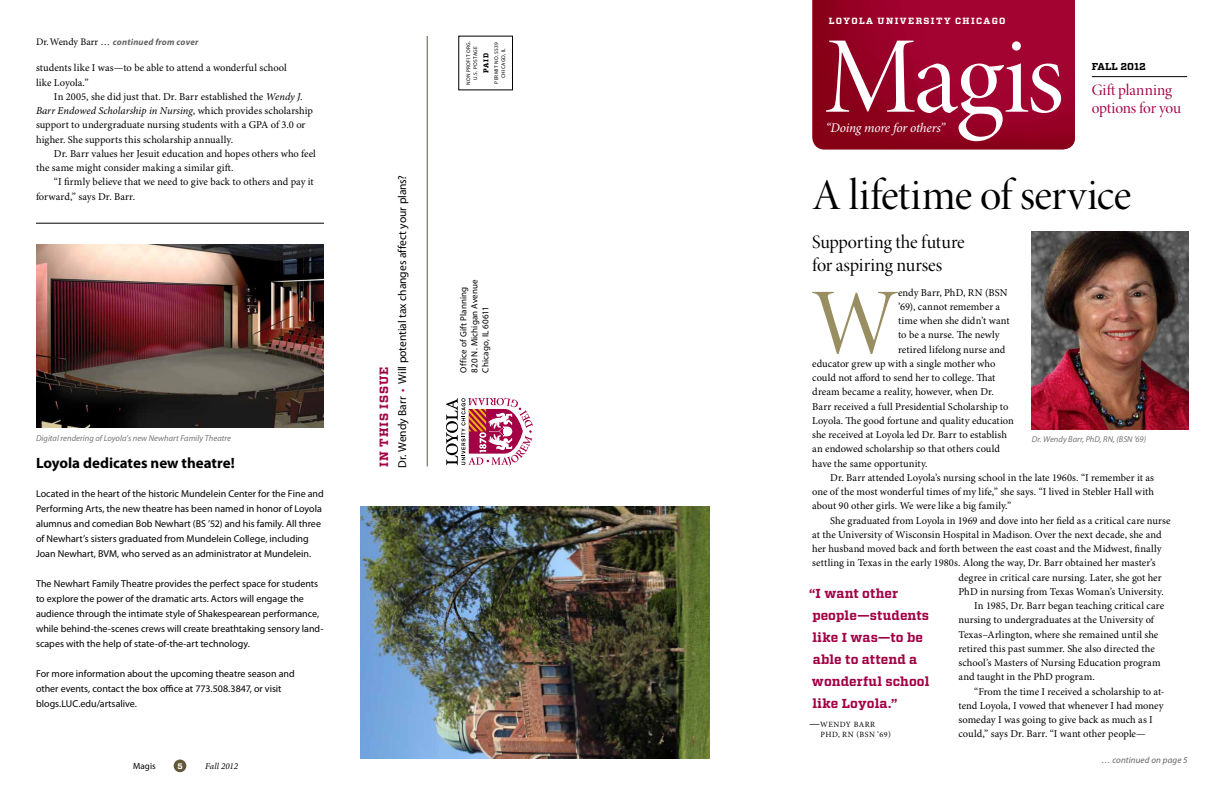
<style>
.page{position:relative;width:1224px;height:792px;background:#fff}
.page>*{position:absolute;margin:0;border:0;box-sizing:border-box;transform-origin:0 0}
.t1{font:109.7px "Minion Pro Disp";letter-spacing:-.02em;color:#fff}
.t2{font:93.8px "Minion Pro Disp";color:#988e62}
.t3{font:44px "Minion Pro Disp";letter-spacing:-.005em;color:#000}
.t4{font:19px/23px "Minion Pro Disp";letter-spacing:-.005em;color:#000}
.t5{font:16px/18px "Minion Pro Disp";letter-spacing:-.01em;color:#a30046}
.t6{font:700 15px "Myriad Pro";letter-spacing:-.005em;color:#000}
.t7{font:italic 13.2px "Minion Pro";letter-spacing:-.015em;color:#fff}
.t8{font:700 13px/22px "Vitesse";letter-spacing:.01em;color:#a30046}
.t9{font:700 12px "Vitesse";letter-spacing:.065em;color:#a30046}
.t10{font:11.6px "Myriad Pro";letter-spacing:-.005em;color:#000}
.t11{font:10.5px/14.2px "Minion Pro";letter-spacing:.005em;color:#000}
.t12{font:10.5px "Minion Pro";letter-spacing:-.025em;color:#000}
.t13{font:10px/15px "Myriad Pro";color:#000}
.t14{font:700 10px "Vitesse";color:#000}
.t15{font:9px/11px "Myriad Pro";letter-spacing:.01em;color:#000}
.t16{font:italic 700 9px "Myriad Pro";letter-spacing:.02em;color:#636466}
.t17{font:700 9px "Vitesse";letter-spacing:.155em;color:#fff}
.t18{font:italic 9px "Myriad Pro";letter-spacing:.015em;color:#636466}
.t19{font:italic 9px "Minion Pro";color:#000}
.t20{font:italic 8.5px "Myriad Pro";letter-spacing:.005em;color:#737577}
.t21{font:8px "Minion Pro";color:#000}
.t22{font:700 8px "Vitesse";color:#fff}
.t23{font:700 7px "Vitesse";color:#000}
.t24{font:5.3px/7px "Myriad Pro";letter-spacing:.06em;color:#000;text-align:center}
.s1{font-family:"Minion Pro";font-weight:400;font-style:normal;font-size:10px;color:#000}
.s2{font-style:italic}
.s3{color:#a30046}
.s4{font-size:12px}
</style>
<div class="page">
<svg style="left:812px;top:0;width:8px;height:149px"></svg>
<svg style="left:820px;top:0;width:255px;height:149px;background:#980127"></svg>
<img style="left:1032px;top:231px;width:157px;height:198px">
<hr style="left:1092px;top:76px;width:95px;height:1px;background:#000">
<img style="left:360px;top:507px;width:350px;height:252px">
<hr style="left:427px;top:36px;width:1px;height:430px;background:#625738">
<hr style="left:36px;top:223px;width:288px;height:1px;background:#000">
<div style="left:174px;top:760px;width:12px;height:12px;background:#625738;border-radius:50%"></div>
<svg style="left:446px;top:398px;width:87px;height:68px"></svg>
<img style="left:36px;top:245px;width:288px;height:183px">
<p class="t16" style="left:36px;top:37px;width:164px"><span class="s1">Dr. Wendy Barr …</span> continued from cover</p>
<p class="t11" style="left:36px;top:61px;width:252px">students like I was—to be able to attend a wonderful school like Loyola.”</p>
<p class="t11" style="left:36px;top:90px;width:279px;text-indent:18px">In 2005, she did just that. Dr. Barr established the <span class="s2">Wendy J.<br>Barr Endowed Scholarship in Nursing</span>, which provides scholarship support to undergraduate nursing students with a GPA of 3.0 or higher. She supports this scholarship annually.</p>
<p class="t11" style="left:36px;top:147px;width:281px;text-indent:18px">Dr. Barr values her Jesuit education and hopes others who feel the same might consider making a similar gift.</p>
<p class="t11" style="left:36px;top:175px;width:279px;text-indent:18px">“I firmly believe that we need to give back to others and pay it forward,” says Dr. Barr.</p>
<p class="t20" style="left:36px;top:434px;width:197px">Digital rendering of Loyola’s new Newhart Family Theatre</p>
<h3 class="t6" style="left:36px;top:455px;width:200px">Loyola dedicates new theatre!</h3>
<p class="t13" style="left:36px;top:486px;width:289px">Located in the heart of the historic Mundelein Center for the Fine and Performing Arts, the new theatre has been named in honor of Loyola alumnus and comedian Bob Newhart (BS ’52) and his family. All three of Newhart’s sisters graduated from Mundelein College, including Joan Newhart, BVM, who served as an administrator at Mundelein.</p>
<p class="t13" style="left:36px;top:576px;width:289px">The Newhart Family Theatre provides the perfect space for students to explore the power of the dramatic arts. Actors will engage the audience through the intimate style of Shakespearean performance, while behind-the-scenes crews will create breathtaking sensory land&shy;scapes with the help of state-of-the-art technology.</p>
<p class="t13" style="left:36px;top:666px;width:260px">For more information about the upcoming theatre season and other events, contact the box office at 773.508.3847, or visit blogs.LUC.edu/artsalive.</p>
<p class="t15" style="left:97px;top:760px;width:23px">M</p>
<p class="t15" style="left:141px;top:760px;width:17px">agis</p>
<p class="t22" style="left:177px;top:760px;width:7px">5</p>
<p class="t19" style="left:205px;top:760px;width:34px">Fall 2012</p>
<p class="t9" style="left:376px;top:466px;width:101px;rotate:-90deg">IN THIS ISSUE</p>
<p class="t10" style="left:396px;top:468px;width:294px;rotate:-90deg">Dr. Wendy Barr <span class="s3">•</span> Will potential tax changes affect your plans?</p>
<p class="t24" style="left:465px;top:85px;width:46px;rotate:-90deg">Non Profit Org.<br>U.S. Postage</p>
<p class="t23" style="left:481px;top:73px;width:21px;rotate:-90deg">PAID</p>
<p class="t24" style="left:493px;top:84px;width:43px;rotate:-90deg">Permit No. 5539<br>Chicago, IL</p>
<p class="t15" style="left:458px;top:373px;width:94px;rotate:-90deg">Office of Gift Planning<br>820 N. Michigan Avenue<br>Chicago, IL 60611</p>
<p class="t17" style="left:829px;top:15px;width:178px">LOYOLA UNIVERSITY CHICAGO</p>
<h1 class="t1" style="left:823px;top:11px;width:242px">Magis</h1>
<p class="t7" style="left:826px;top:119px;width:121px">“Doing more for others”</p>
<p class="t14" style="left:1092px;top:60px;width:56px">FALL 2012</p>
<h3 class="t5" style="left:1092px;top:82px;width:91px">Gift planning options for you</h3>
<h3 class="t3" style="left:812px;top:169px;width:321px">A lifetime of service</h3>
<h3 class="t4" style="left:812px;top:231px;width:154px">Supporting the future for aspiring nurses</h3>
<h2 class="t2" style="left:812px;top:267px;width:88px">W</h2>
<p class="t11" style="left:898px;top:286px;width:111px">endy Barr, PhD, RN (BSN</p>
<p class="t11" style="left:898px;top:300px;width:104px">’69), cannot remember a</p>
<p class="t11" style="left:898px;top:314px;width:113px">time when she didn’t want</p>
<p class="t11" style="left:898px;top:328px;width:103px">to be a nurse. The newly</p>
<p class="t11" style="left:898px;top:343px;width:109px">retired lifelong nurse and</p>
<p class="t11" style="left:812px;top:357px;width:185px">educator grew up with a single mother who</p>
<p class="t11" style="left:812px;top:371px;width:185px">could not afford to send her to college. That</p>
<p class="t11" style="left:812px;top:385px;width:183px">dream became a reality, however, when Dr.</p>
<p class="t11" style="left:812px;top:400px;width:198px">Barr received a full Presidential Scholarship to</p>
<p class="t11" style="left:812px;top:414px;width:203px">Loyola. The good fortune and quality education</p>
<p class="t11" style="left:812px;top:428px;width:196px">she received at Loyola led Dr. Barr to establish</p>
<p class="t11" style="left:812px;top:442px;width:189px">an endowed scholarship so that others could</p>
<p class="t11" style="left:812px;top:457px;width:117px">have the same opportunity.</p>
<p class="t11" style="left:830px;top:471px;width:325px">Dr. Barr attended Loyola’s nursing school in the late 1960s. “I remember it as</p>
<p class="t11" style="left:812px;top:485px;width:343px">one of the most wonderful times of my life,” she says. “I lived in Stebler Hall with</p>
<p class="t11" style="left:812px;top:499px;width:201px">about 90 other girls. We were like a big family.”</p>
<p class="t11" style="left:830px;top:514px;width:342px">She graduated from Loyola in 1969 and dove into her field as a critical care nurse</p>
<p class="t11" style="left:812px;top:528px;width:351px">at the University of Wisconsin Hospital in Madison. Over the next decade, she and</p>
<p class="t11" style="left:812px;top:542px;width:351px">her husband moved back and forth between the east coast and the Midwest, finally</p>
<p class="t11" style="left:812px;top:556px;width:345px">settling in Texas in the early 1980s. Along the way, Dr. Barr obtained her master’s</p>
<p class="t11" style="left:959px;top:571px;width:205px">degree in critical care nursing. Later, she got her</p>
<p class="t12" style="left:959px;top:585px;width:207px">PhD in nursing from Texas Woman’s University.</p>
<p class="t11" style="left:974px;top:599px;width:191px">In 1985, Dr. Barr began teaching critical care</p>
<p class="t11" style="left:959px;top:613px;width:198px">nursing to undergraduates at the University of</p>
<p class="t11" style="left:959px;top:628px;width:201px">Texas–Arlington, where she remained until she</p>
<p class="t11" style="left:959px;top:642px;width:198px">retired this past summer. She also directed the</p>
<p class="t11" style="left:959px;top:656px;width:204px">school’s Masters of Nursing Education program</p>
<p class="t11" style="left:959px;top:670px;width:138px">and taught in the PhD program.</p>
<p class="t11" style="left:974px;top:685px;width:192px">“From the time I received a scholarship to at-</p>
<p class="t11" style="left:959px;top:699px;width:207px">tend Loyola, I vowed that whenever I had money</p>
<p class="t11" style="left:959px;top:713px;width:196px">someday I was going to give back as much as I</p>
<p class="t11" style="left:959px;top:727px;width:189px">could,” says Dr. Barr. “I want other people—</p>
<p class="t20" style="left:1032px;top:435px;width:116px">Dr. Wendy Barr, PhD, RN, (BSN ’69)</p>
<p class="t8" style="left:809px;top:583px;width:122px">“I want other people—students like I was—to be able to attend a wonderful school like Loyola.”</p>
<p class="t21" style="left:809px;top:720px;width:19px"><span class="s4">—</span>wend</p>
<p class="t21" style="left:846px;top:720px;width:15px">y barr</p>
<p class="t21" style="left:821px;top:730px;width:7px">phd</p>
<p class="t21" style="left:838px;top:730px;width:28px">, rn (bsn</p>
<p class="t21" style="left:877px;top:730px;width:15px">’69)</p>
<p class="t18" style="left:1102px;top:755px;width:88px">… continued on page 5</p>
</div>
